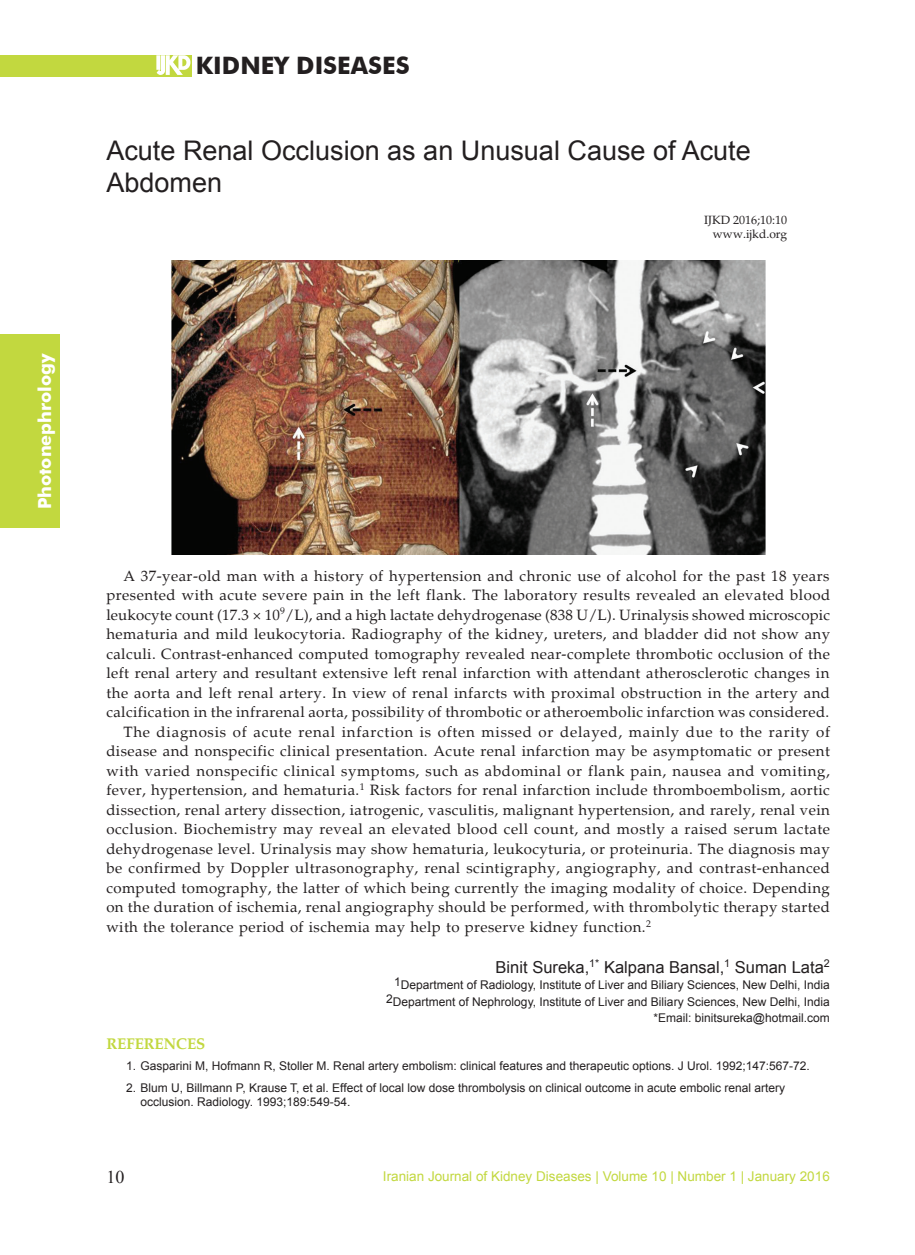
<style>
.page{position:relative;width:915px;height:1255px;background:#fff}
.page>*{position:absolute;margin:0;border:0;box-sizing:border-box;transform-origin:0 0}
.t1{font:27px/32.4px "Arial";color:#231f20}
.t2{font:700 24px "Futura BT";color:#231f20}
.t3{font:700 18px "Futura BT";color:#fff}
.t4{font:18px "Times New Roman";color:#231f20}
.t5{font:16.5px "Arial";color:#231f20}
.t6{font:700 15.75px "Palatino";color:#c2d83f;scale:.95 1}
.t7{font:15px "Palatino";letter-spacing:.025em;color:#231f20}
.t8{font:15px "Palatino";letter-spacing:.05em;color:#231f20}
.t9{font:13.5px "Arial";color:#c2d83f}
.t10{font:12px/16.5px "Arial";color:#231f20;text-align:right}
.t11{font:12px/14.4px "Palatino";color:#231f20;text-align:right}
</style>
<div class="page">
<div style="left:0;top:55px;width:191px;height:22px;background:#c2d83f"></div>
<svg style="left:156px;top:55px;width:34px;height:20px"></svg>
<div style="left:0;top:334px;width:60px;height:194px;background:#c2d83f"></div>
<img style="left:171px;top:260px;width:593px;height:294px">
<p class="t3" style="left:34px;top:509px;width:158px;rotate:-90deg">Photonephrology</p>
<h2 class="t2" style="left:196px;top:51px;width:215px">KIDNEY DISEASES</h2>
<h1 class="t1" style="left:106px;top:134px;width:645px">Acute Renal Occlusion as an Unusual Cause of Acute<br>Abdomen</h1>
<p class="t11" style="left:704px;top:213px;width:85px">IJKD 2016;10:10 www.ijkd.org</p>
<p class="t7" style="left:123px;top:566px;width:707px">A 37-year-old man with a history of hypertension and chronic use of alcohol for the past 18 years</p>
<p class="t7" style="left:106px;top:586px;width:725px">presented with acute severe pain in the left flank. The laboratory results revealed an elevated blood</p>
<p class="t7" style="left:106px;top:605px;width:725px">leukocyte count (17.3 × 10<sup>9</sup>/L), and a high lactate dehydrogenase (838 U/L). Urinalysis showed microscopic</p>
<p class="t7" style="left:106px;top:625px;width:725px">hematuria and mild leukocytoria. Radiography of the kidney, ureters, and bladder did not show any</p>
<p class="t7" style="left:106px;top:644px;width:724px">calculi. Contrast-enhanced computed tomography revealed near-complete thrombotic occlusion of the</p>
<p class="t7" style="left:106px;top:664px;width:724px">left renal artery and resultant extensive left renal infarction with attendant atherosclerotic changes in</p>
<p class="t7" style="left:106px;top:683px;width:725px">the aorta and left renal artery. In view of renal infarcts with proximal obstruction in the artery and</p>
<p class="t7" style="left:106px;top:703px;width:724px">calcification in the infrarenal aorta, possibility of thrombotic or atheroembolic infarction was considered.</p>
<p class="t8" style="left:123px;top:722px;width:708px">The diagnosis of acute renal infarction is often missed or delayed, mainly due to the rarity of</p>
<p class="t7" style="left:106px;top:742px;width:724px">disease and nonspecific clinical presentation. Acute renal infarction may be asymptomatic or present</p>
<p class="t7" style="left:106px;top:761px;width:724px">with varied nonspecific clinical symptoms, such as abdominal or flank pain, nausea and vomiting,</p>
<p class="t7" style="left:106px;top:781px;width:724px">fever, hypertension, and hematuria.<sup>1</sup> Risk factors for renal infarction include thromboembolism, aortic</p>
<p class="t7" style="left:106px;top:800px;width:724px">dissection, renal artery dissection, iatrogenic, vasculitis, malignant hypertension, and rarely, renal vein</p>
<p class="t7" style="left:106px;top:820px;width:725px">occlusion. Biochemistry may reveal an elevated blood cell count, and mostly a raised serum lactate</p>
<p class="t7" style="left:106px;top:839px;width:724px">dehydrogenase level. Urinalysis may show hematuria, leukocyturia, or proteinuria. The diagnosis may</p>
<p class="t7" style="left:106px;top:859px;width:725px">be confirmed by Doppler ultrasonography, renal scintigraphy, angiography, and contrast-enhanced</p>
<p class="t7" style="left:106px;top:878px;width:724px">computed tomography, the latter of which being currently the imaging modality of choice. Depending</p>
<p class="t7" style="left:106px;top:898px;width:724px">on the duration of ischemia, renal angiography should be performed, with thrombolytic therapy started</p>
<p class="t7" style="left:106px;top:917px;width:546px">with the tolerance period of ischemia may help to preserve kidney function.<sup>2</sup></p>
<p class="t5" style="left:495px;top:955px;width:335px">Binit Sureka,<sup>1*</sup> Kalpana Bansal,<sup>1</sup> Suman Lata<sup>2</sup></p>
<p class="t10" style="left:386px;top:976px;width:445px">1Department of Radiology, Institute of Liver and Biliary Sciences, New Delhi, India<br>2Department of Nephrology, Institute of Liver and Biliary Sciences, New Delhi, India *Email: binitsureka@hotmail.com</p>
<p class="t6" style="left:106px;top:1034px;width:106px">REFERENCES</p>
<p class="t10" style="left:126px;top:1057px;width:685px">1. Gasparini M, Hofmann R, Stoller M. Renal artery embolism: clinical features and therapeutic options. J Urol. 1992;147:567-72.</p>
<p class="t10" style="left:140px;top:1080px;width:646px;line-height:14.4px;text-align:left;text-indent:-14px">2. Blum U, Billmann P, Krause T, et al. Effect of local low dose thrombolysis on clinical outcome in acute embolic renal artery occlusion. Radiology. 1993;189:549-54.</p>
<p class="t4" style="left:106px;top:1164px;width:19px">10</p>
<p class="t9" style="left:383px;top:1166px;width:448px">Iranian Journal of Kidney Diseases | Volume 10 | Number 1 | January 2016</p>
</div>
